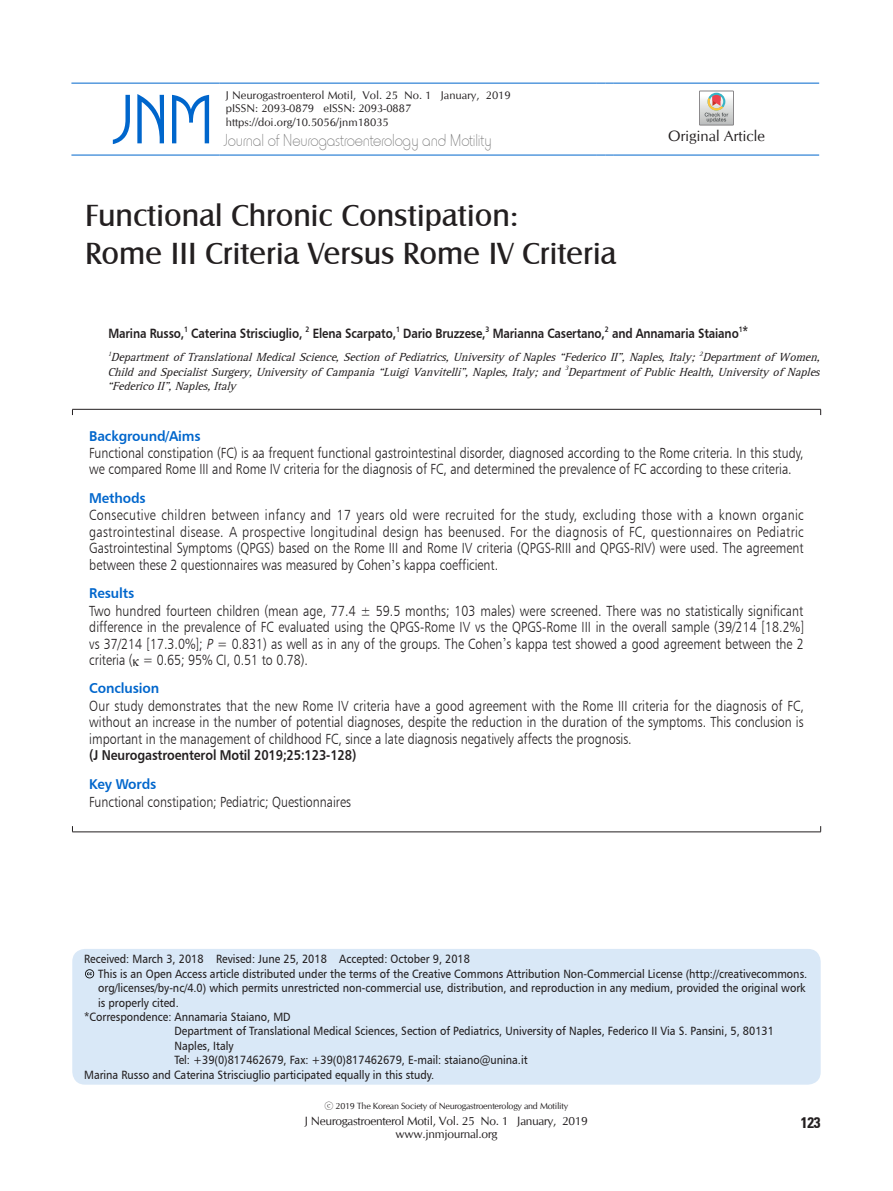
<style>
.page{position:relative;width:893px;height:1191px;background:#fff}
.page>*{position:absolute;margin:0;border:0;box-sizing:border-box;transform-origin:0 0}
.t1{font:500 64.5px "Busorama IT Cby BT";color:#06c}
.t2{font:31.5px/37.8px "Castle T";color:#231f20}
.t3{font:18px "Horatio D Ligh";letter-spacing:-.015em;color:#787878;scale:.9 1}
.t4{font:15.3px "Univeconbol";color:#231f20}
.t5{font:15px "CG Omega";letter-spacing:-.01em;color:#231f20}
.t6{font:14.7px/16.5px "Humanist 777 BT Light B";color:#231f20;text-align:justify;scale:.85 1}
.t7{font:14.25px "Humanist 777 BT Bold B";letter-spacing:-.01em;color:#06c;scale:.95 1}
.t8{font:14.25px "Humanist 777 BT Bold B";letter-spacing:-.01em;color:#231f20;scale:.87 1}
.t9{font:13.5px "Humanist 777 BT Bold B";letter-spacing:-.01em;color:#231f20;scale:.85 1}
.t10{font:12px "Humanist 777 BT Roman B";color:#231f20;scale:.9 1}
.t11{font:italic 12px "Rotisser";color:#231f20}
.t12{font:12px/13.5px "CG Omega";letter-spacing:-.025em;color:#231f20;text-align:center}
.t13{font:11.25px/13.5px "CG Omega";color:#231f20}
.t14{font:9px "CG Omega";letter-spacing:-.025em;color:#231f20}
.t15{font:7.8px "Humanist 777 BT Bold B";color:#231f20;scale:.85 1}
.t16{font:italic 7.05px "Rotisser";color:#231f20}
.s1{font-size:13.5px}
.s2{font-family:"Times New Roman"}
.s3{font-style:italic}
.s4{font-family:"Batang Che"}
</style>
<div class="page">
<hr style="left:71px;top:83px;width:148px;height:1px;background:#06c">
<hr style="left:71px;top:155px;width:148px;height:1px;background:#06c">
<hr style="left:219px;top:83px;width:378px;height:1px;background:#06c">
<svg style="left:597px;top:83px;width:17px;height:1px"></svg>
<hr style="left:614px;top:83px;width:205px;height:1px;background:#06c">
<hr style="left:614px;top:155px;width:205px;height:1px;background:#06c">
<svg style="left:597px;top:155px;width:17px;height:1px"></svg>
<hr style="left:219px;top:155px;width:378px;height:1px;background:#06c">
<div style="left:699px;top:91px;width:35px;height:34px;border:1px solid #888688"></div>
<svg style="left:699px;top:91px;width:34px;height:34px"></svg>
<div style="left:72px;top:949px;width:749px;height:135px;background:#d9e8f7;border-radius:13px"></div>
<svg style="left:85px;top:969px;width:10px;height:10px"></svg>
<hr style="left:72px;top:409px;width:749px;height:1px;background:#231f20">
<hr style="left:72px;top:831px;width:749px;height:1px;background:#231f20">
<h1 class="t1" style="left:112px;top:81px;width:102px">JNM</h1>
<p class="t13" style="left:226px;top:89px;width:286px">J Neurogastroenterol Motil, Vol. 25 No. 1 January, 2019 pISSN: 2093-0879 eISSN: 2093-0887 https://doi.org/10.5056/jnm18035</p>
<p class="t3" style="left:224px;top:130px;width:299px">Journal of Neurogastroenterology and Motility</p>
<h2 class="t2" style="left:85px;top:197px;width:533px">Functional Chronic Constipation:<br>Rome III Criteria Versus Rome IV Criteria</h2>
<p class="t5" style="left:668px;top:127px;width:98px">Original Article</p>
<p class="t9" style="left:108px;top:325px;width:91px">Marina Russo,</p>
<p class="t15" style="left:184px;top:324px;width:6px">1</p>
<p class="t9" style="left:191px;top:325px;width:132px">Caterina Strisciuglio,</p>
<p class="t15" style="left:306px;top:324px;width:6px">2</p>
<p class="t9" style="left:313px;top:325px;width:100px">Elena Scarpato,</p>
<p class="t15" style="left:396px;top:324px;width:6px">1</p>
<p class="t9" style="left:403px;top:325px;width:99px">Dario Bruzzese,</p>
<p class="t15" style="left:486px;top:324px;width:6px">3</p>
<p class="t9" style="left:493px;top:325px;width:134px">Marianna Casertano,</p>
<p class="t15" style="left:605px;top:324px;width:6px">2</p>
<p class="t9" style="left:612px;top:325px;width:151px">and Annamaria Staiano</p>
<p class="t15" style="left:739px;top:324px;width:13px">1<span class="s1">*</span></p>
<p class="t16" style="left:108px;top:349px;width:7px">1</p>
<p class="t11" style="left:111px;top:350px;width:714px">Department of Translational Medical Science, Section of Pediatrics, University of Naples “Federico II”, Naples, Italy; Department of Women,</p>
<p class="t16" style="left:699px;top:349px;width:7px">2</p>
<p class="t11" style="left:107px;top:365px;width:718px">Child and Specialist Surgery, University of Campania “Luigi Vanvitelli”, Naples, Italy; and Department of Public Health, University of Naples</p>
<p class="t16" style="left:565px;top:364px;width:7px">3</p>
<p class="t11" style="left:107px;top:379px;width:134px">“FedericoII”,Naples,Italy</p>
<p class="t7" style="left:89px;top:426px;width:119px">Background/Aims</p>
<p class="t6" style="left:89px;top:444px;width:842px">Functional constipation (FC) is aa frequent functional gastrointestinal disorder, diagnosed according to the Rome criteria. In this study, we compared Rome III and Rome IV criteria for the diagnosis of FC, and determined the prevalence of FC according to these criteria.</p>
<p class="t7" style="left:89px;top:488px;width:61px">Methods</p>
<p class="t6" style="left:89px;top:506px;width:842px">Consecutive children between infancy and 17 years old were recruited for the study, excluding those with a known organic gastrointestinal disease. A prospective longitudinal design has beenused. For the diagnosis of FC, questionnaires on Pediatric Gastrointestinal Symptoms (QPGS) based on the Rome III and Rome IV criteria (QPGS-RIII and QPGS-RIV) were used. The agreement between these 2 questionnaires was measured by Cohen<span class="s2">’</span>s kappa coefficient.</p>
<p class="t7" style="left:89px;top:584px;width:49px">Results</p>
<p class="t6" style="left:89px;top:602px;width:842px">Two hundred fourteen children (mean age, 77.4 ± 59.5 months; 103 males) were screened. There was no statistically significant difference in the prevalence of FC evaluated using the QPGS-Rome IV vs the QPGS-Rome III in the overall sample (39/214 [18.2%] vs 37/214 [17.3.0%]; <span class="s3">P</span> = 0.831) as well as in any of the groups. The Cohen<span class="s2">’</span>s kappa test showed a good agreement between the 2 criteria ( = 0.65; 95% CI, 0.51 to 0.78).</p>
<p class="t7" style="left:89px;top:679px;width:75px">Conclusion</p>
<p class="t6" style="left:89px;top:697px;width:842px">Our study demonstrates that the new Rome IV criteria have a good agreement with the Rome III criteria for the diagnosis of FC, without an increase in the number of potential diagnoses, despite the reduction in the duration of the symptoms. This conclusion is important in the management of childhood FC, since a late diagnosis negatively affects the prognosis.</p>
<p class="t8" style="left:89px;top:746px;width:309px">(J Neurogastroenterol Motil 2019;25:123-128)</p>
<p class="t7" style="left:89px;top:775px;width:72px">Key Words</p>
<p class="t6" style="left:89px;top:793px;width:309px">Functional constipation; Pediatric; Questionnaires</p>
<p class="t10" style="left:84px;top:951px;width:430px">Received: March 3, 2018 Revised: June 25, 2018 Accepted: October 9, 2018</p>
<p class="t10" style="left:98px;top:966px;width:789px">This is an Open Access article distributed under the terms of the Creative Commons Attribution Non-Commercial License (http://creativecommons.</p>
<p class="t10" style="left:98px;top:980px;width:788px">org/licenses/by-nc/4.0) which permits unrestricted non-commercial use, distribution, and reproduction in any medium, provided the original work</p>
<p class="t10" style="left:98px;top:995px;width:91px">is properly cited.</p>
<p class="t10" style="left:84px;top:1009px;width:231px">*Correspondence: Annamaria Staiano, MD</p>
<p class="t10" style="left:175px;top:1023px;width:667px">Department of Translational Medical Sciences, Section of Pediatrics, University of Naples, Federico II Via S. Pansini, 5, 80131</p>
<p class="t10" style="left:175px;top:1038px;width:67px">Naples, Italy</p>
<p class="t10" style="left:175px;top:1052px;width:394px">Tel: +39(0)817462679, Fax: +39(0)817462679, E-mail: staiano@unina.it</p>
<p class="t10" style="left:84px;top:1067px;width:391px">Marina Russo and Caterina Strisciuglio participated equally in this study.</p>
<p class="t14" style="left:325px;top:1100px;width:245px"><span class="s4">ⓒ</span> 2019 The Korean Society of Neurogastroenterology and Motility</p>
<p class="t12" style="left:305px;top:1114px;width:285px">J Neurogastroenterol Motil, Vol. 25 No. 1 January, 2019 www.jnmjournal.org</p>
<p class="t4" style="left:801px;top:1112px;width:21px">123</p>
</div>
